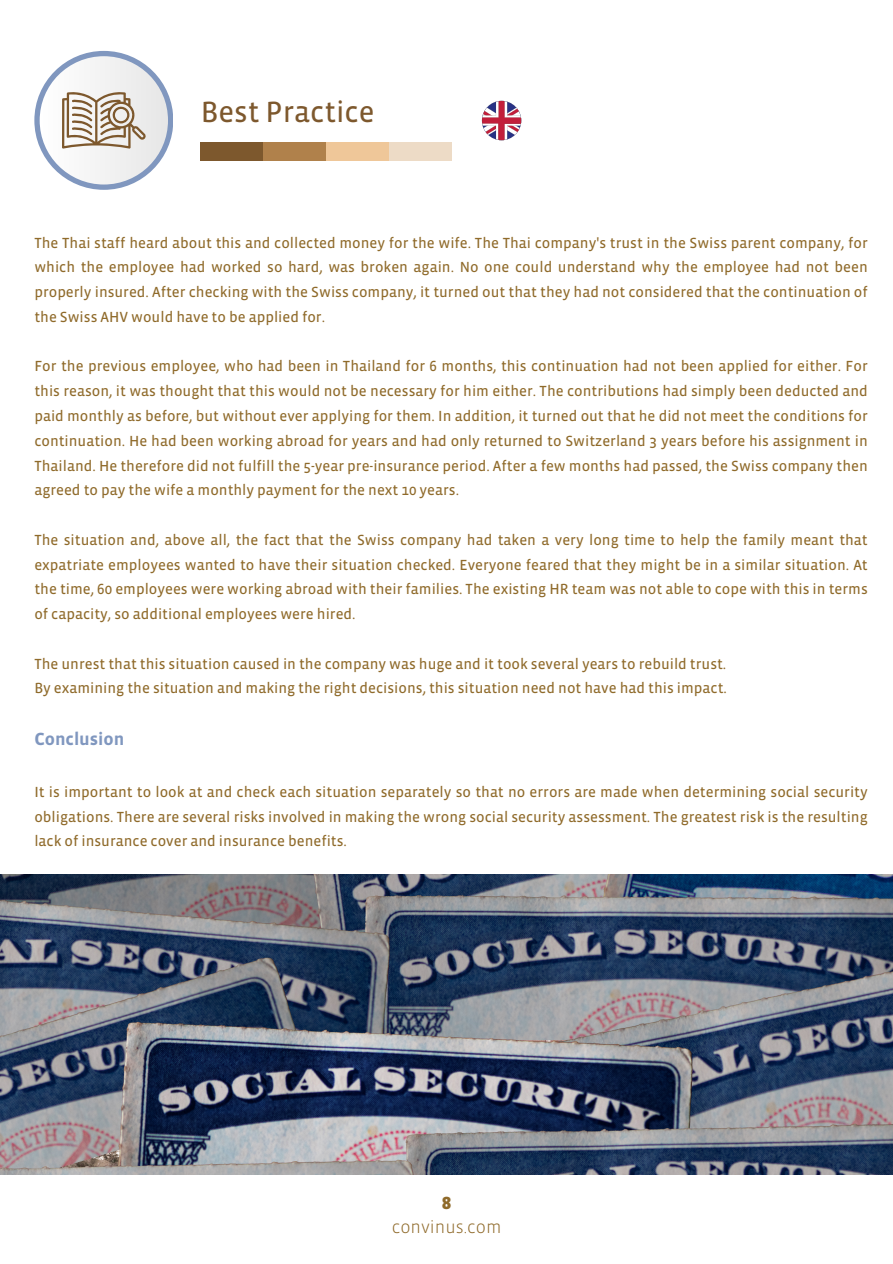
<style>
.page{position:relative;width:893px;height:1264px;background:#fff}
.page>*{position:absolute;margin:0;border:0;box-sizing:border-box;transform-origin:0 0}
.t1{font:30px "Vista Sans OT";color:#7d582d}
.t2{font:300 18px "Vista Sans OT";color:#8f6a2a}
.t3{font:700 18px "Vista Sans OT";color:#8097bf}
.t4{font:900 18px "Vista Sans OT";color:#8f6a2a}
.t5{font:15px/24.8px "Vista Sans OT";color:#8f6a2a;text-align:justify}
</style>
<div class="page">
<div style="left:34px;top:51px;width:139px;height:138px;background:#8097bf;border-radius:50%"></div>
<div style="left:40px;top:56px;width:128px;height:128px;background:#f3f3f3;border-radius:50%"></div>
<svg style="left:62px;top:92px;width:84px;height:57px"></svg>
<div style="left:263px;top:143px;width:63px;height:18px;background:#b0814b"></div>
<div style="left:326px;top:143px;width:63px;height:18px;background:#efc799"></div>
<div style="left:389px;top:143px;width:62px;height:18px;background:#eddbc6"></div>
<div style="left:200px;top:143px;width:63px;height:18px;background:#7d582d"></div>
<svg style="left:482px;top:101px;width:39px;height:39px"></svg>
<img style="left:0;top:874px;width:892px;height:300px">
<p class="t1" style="left:201px;top:97px;width:175px">Best Practice</p>
<p class="t5" style="left:34px;top:230px;width:834px">The Thai staff heard about this and collected money for the wife. The Thai company's trust in the Swiss parent company, for which the employee had worked so hard, was broken again. No one could understand why the employee had not been properly insured. After checking with the Swiss company, it turned out that they had not considered that the continuation of the Swiss AHV would have to be applied for.</p>
<p class="t5" style="left:34px;top:354px;width:834px">For the previous employee, who had been in Thailand for 6 months, this continuation had not been applied for either. For this reason, it was thought that this would not be necessary for him either. The contributions had simply been deducted and paid monthly as before, but without ever applying for them. In addition, it turned out that he did not meet the conditions for continuation. He had been working abroad for years and had only returned to Switzerland 3 years before his assignment in Thailand. He therefore did not fulfill the 5-year pre-insurance period. After a few months had passed, the Swiss company then agreed to pay the wife a monthly payment for the next 10 years.</p>
<p class="t5" style="left:34px;top:527px;width:834px">The situation and, above all, the fact that the Swiss company had taken a very long time to help the family meant that expatriate employees wanted to have their situation checked. Everyone feared that they might be in a similar situation. At the time, 60 employees were working abroad with their families. The existing HR team was not able to cope with this in terms of capacity, so additional employees were hired.</p>
<p class="t5" style="left:34px;top:651px;width:693px">The unrest that this situation caused in the company was huge and it took several years to rebuild trust.</p>
<p class="t5" style="left:34px;top:676px;width:694px">By examining the situation and making the right decisions, this situation need not have had this impact.</p>
<p class="t3" style="left:34px;top:730px;width:91px">Conclusion</p>
<p class="t5" style="left:34px;top:779px;width:834px">It is important to look at and check each situation separately so that no errors are made when determining social security obligations. There are several risks involved in making the wrong social security assessment. The greatest risk is the resulting lack of insurance cover and insurance benefits.</p>
<p class="t4" style="left:442px;top:1193px;width:10px">8</p>
<p class="t2" style="left:392px;top:1217px;width:111px">convinus.com</p>
</div>
